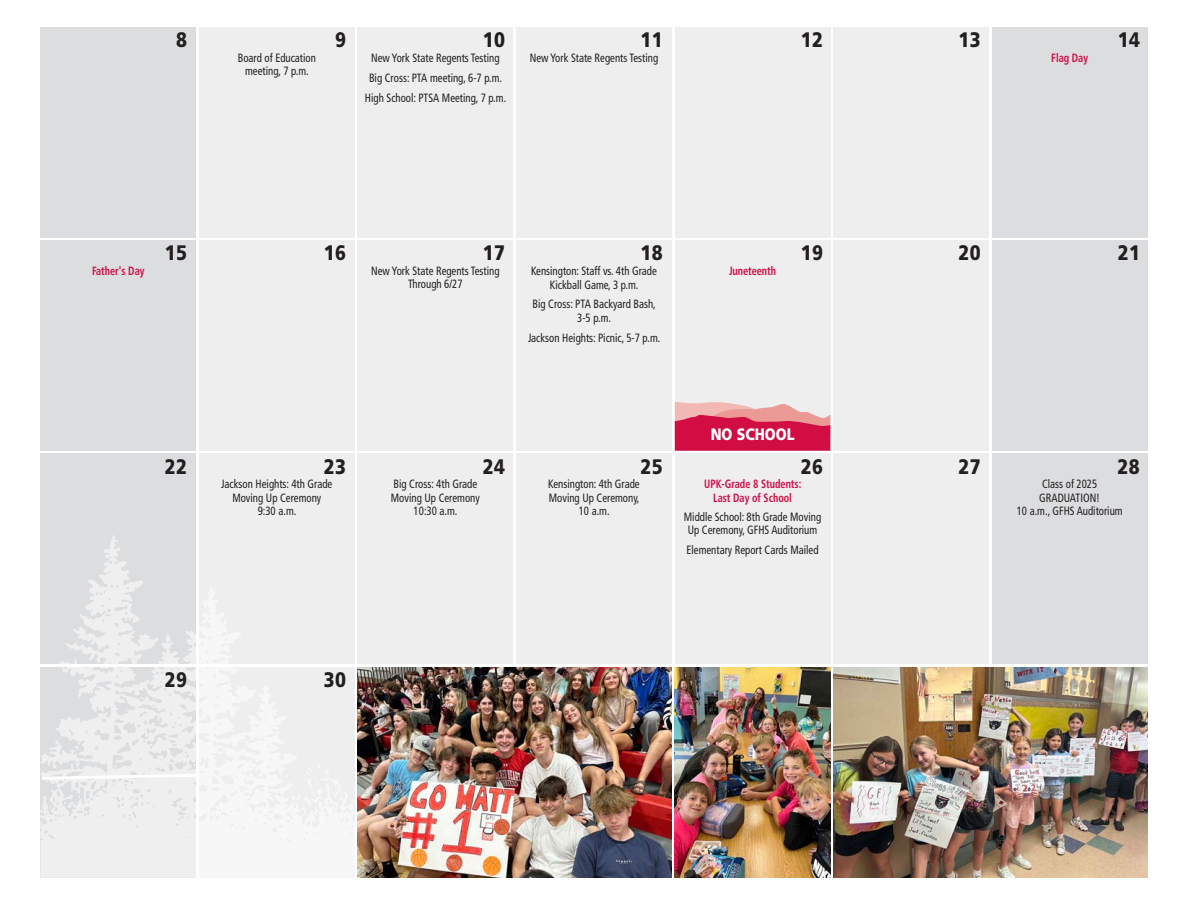
<style>
.page{position:relative;width:1188px;height:918px;background:#fff}
.page>*{position:absolute;margin:0;border:0;box-sizing:border-box;transform-origin:0 0}
.Grids_-_dates{font:900 21px "Frutiger LT Std";letter-spacing:.02em;color:#231f20;scale:.85 1}
.Grids_-_dates_____July_Aug{font:900 16.5px "Frutiger LT Std";color:#fff;scale:.85 1}
.Grids_-_events_txt{font:condensed 12px/13.5px "Frutiger LT Std";color:#231f20;text-align:center;scale:.9 1}
.Grids_-_holidays_-_minor{font:700 condensed 12px/13.5px "Frutiger LT Std";color:#d20d44;text-align:center;scale:.85 1}
</style>
<div class="page">
<div style="left:40px;top:27px;width:156px;height:210px;background:#dcdddf"></div>
<div style="left:40px;top:240px;width:156px;height:211px;background:#dcdddf"></div>
<div style="left:40px;top:454px;width:156px;height:210px;background:#dcdddf"></div>
<div style="left:992px;top:27px;width:156px;height:210px;background:#dcdddf"></div>
<div style="left:992px;top:240px;width:156px;height:211px;background:#dcdddf"></div>
<div style="left:992px;top:454px;width:156px;height:210px;background:#dcdddf"></div>
<div style="left:199px;top:27px;width:156px;height:210px;background:#eeeeef"></div>
<div style="left:199px;top:240px;width:156px;height:211px;background:#eeeeef"></div>
<div style="left:199px;top:454px;width:156px;height:210px;background:#eeeeef"></div>
<div style="left:358px;top:27px;width:155px;height:210px;background:#eeeeef"></div>
<div style="left:358px;top:240px;width:155px;height:211px;background:#eeeeef"></div>
<div style="left:358px;top:454px;width:155px;height:210px;background:#eeeeef"></div>
<div style="left:516px;top:27px;width:156px;height:210px;background:#eeeeef"></div>
<div style="left:516px;top:240px;width:156px;height:211px;background:#eeeeef"></div>
<div style="left:516px;top:454px;width:156px;height:210px;background:#eeeeef"></div>
<div style="left:675px;top:27px;width:155px;height:210px;background:#eeeeef"></div>
<div style="left:675px;top:240px;width:155px;height:211px;background:#eeeeef"></div>
<div style="left:675px;top:454px;width:155px;height:210px;background:#eeeeef"></div>
<div style="left:833px;top:27px;width:156px;height:210px;background:#eeeeef"></div>
<div style="left:833px;top:240px;width:156px;height:211px;background:#eeeeef"></div>
<div style="left:833px;top:454px;width:156px;height:210px;background:#eeeeef"></div>
<svg style="left:41px;top:535px;width:790px;height:343px;fill:#eeeeef"></svg>
<svg style="left:675px;top:402px;width:155px;height:49px;background:#dc4d6e"></svg>
<svg style="left:40px;top:772px;width:161px;height:9px"></svg>
<img style="left:675px;top:667px;width:155px;height:211px">
<img style="left:358px;top:667px;width:314px;height:211px">
<img style="left:833px;top:667px;width:315px;height:211px">
<p class="Grids_-_dates" style="left:176px;top:27px;width:14px">8</p>
<p class="Grids_-_dates" style="left:335px;top:27px;width:14px">9</p>
<p class="Grids_-_dates" style="left:483px;top:27px;width:28px">10</p>
<p class="Grids_-_dates" style="left:640px;top:27px;width:28px">11</p>
<p class="Grids_-_dates" style="left:801px;top:27px;width:28px">12</p>
<p class="Grids_-_dates" style="left:958px;top:27px;width:28px">13</p>
<p class="Grids_-_dates" style="left:1118px;top:27px;width:28px">14</p>
<p class="Grids_-_events_txt" style="left:238px;top:51px;width:88px">Board of Education</p>
<p class="Grids_-_holidays_-_minor" style="left:1051px;top:51px;width:45px">Flag Day</p>
<p class="Grids_-_events_txt" style="left:245px;top:64px;width:72px">meeting, 7 p.m.</p>
<p class="Grids_-_events_txt" style="left:530px;top:51px;width:144px">New York State Regents Testing</p>
<p class="Grids_-_events_txt" style="left:371px;top:51px;width:144px">New York State Regents Testing</p>
<p class="Grids_-_events_txt" style="left:369px;top:71px;width:149px">Big Cross: PTA meeting, 6-7 p.m.</p>
<p class="Grids_-_events_txt" style="left:365px;top:91px;width:158px">High School: PTSA Meeting, 7 p.m.</p>
<p class="Grids_-_dates" style="left:165px;top:240px;width:28px">15</p>
<p class="Grids_-_dates" style="left:324px;top:240px;width:28px">16</p>
<p class="Grids_-_dates" style="left:483px;top:240px;width:28px">17</p>
<p class="Grids_-_dates" style="left:640px;top:240px;width:28px">18</p>
<p class="Grids_-_dates" style="left:801px;top:240px;width:28px">19</p>
<p class="Grids_-_dates" style="left:958px;top:240px;width:28px">20</p>
<p class="Grids_-_dates" style="left:1118px;top:240px;width:28px">21</p>
<p class="Grids_-_events_txt" style="left:531px;top:264px;width:141px">Kensington: Staff vs. 4th Grade<br>Kickball Game, 3 p.m.</p>
<p class="Grids_-_events_txt" style="left:532px;top:297px;width:139px">Big Cross: PTA Backyard Bash,<br>3-5 p.m.</p>
<p class="Grids_-_events_txt" style="left:528px;top:331px;width:149px">Jackson Heights: Picnic, 5-7 p.m.</p>
<p class="Grids_-_events_txt" style="left:371px;top:264px;width:144px">New York State Regents Testing<br>Through 6/27</p>
<p class="Grids_-_holidays_-_minor" style="left:92px;top:264px;width:63px">Father's Day</p>
<p class="Grids_-_holidays_-_minor" style="left:729px;top:264px;width:57px">Juneteenth</p>
<p class="Grids_-_dates_____July_Aug" style="left:711px;top:425px;width:100px">NO SCHOOL</p>
<p class="Grids_-_dates" style="left:165px;top:454px;width:28px">22</p>
<p class="Grids_-_dates" style="left:324px;top:454px;width:28px">23</p>
<p class="Grids_-_dates" style="left:483px;top:454px;width:28px">24</p>
<p class="Grids_-_dates" style="left:640px;top:454px;width:28px">25</p>
<p class="Grids_-_dates" style="left:801px;top:454px;width:28px">26</p>
<p class="Grids_-_dates" style="left:958px;top:454px;width:28px">27</p>
<p class="Grids_-_dates" style="left:1117px;top:454px;width:28px">28</p>
<p class="Grids_-_events_txt" style="left:221px;top:477px;width:125px">Jackson Heights: 4th Grade<br>Moving Up Ceremony<br>9:30 a.m.</p>
<p class="Grids_-_events_txt" style="left:1017px;top:477px;width:119px">Class of 2025<br>GRADUATION!<br>10 a.m., GFHS Auditorium</p>
<p class="Grids_-_events_txt" style="left:391px;top:477px;width:100px">Big Cross: 4th Grade<br>Moving Up Ceremony<br>10:30 a.m.</p>
<p class="Grids_-_holidays_-_minor" style="left:704px;top:477px;width:116px">UPK-Grade 8 Students:<br>Last Day of School</p>
<p class="Grids_-_events_txt" style="left:548px;top:477px;width:103px">Kensington: 4th Grade<br>Moving Up Ceremony,<br>10 a.m.</p>
<p class="Grids_-_events_txt" style="left:684px;top:510px;width:154px">Middle School: 8th Grade Moving<br>Up Ceremony, GFHS Auditorium</p>
<p class="Grids_-_events_txt" style="left:686px;top:543px;width:148px">Elementary Report Cards Mailed</p>
<p class="Grids_-_dates" style="left:165px;top:667px;width:28px">29</p>
<p class="Grids_-_dates" style="left:324px;top:667px;width:28px">30</p>
</div>
